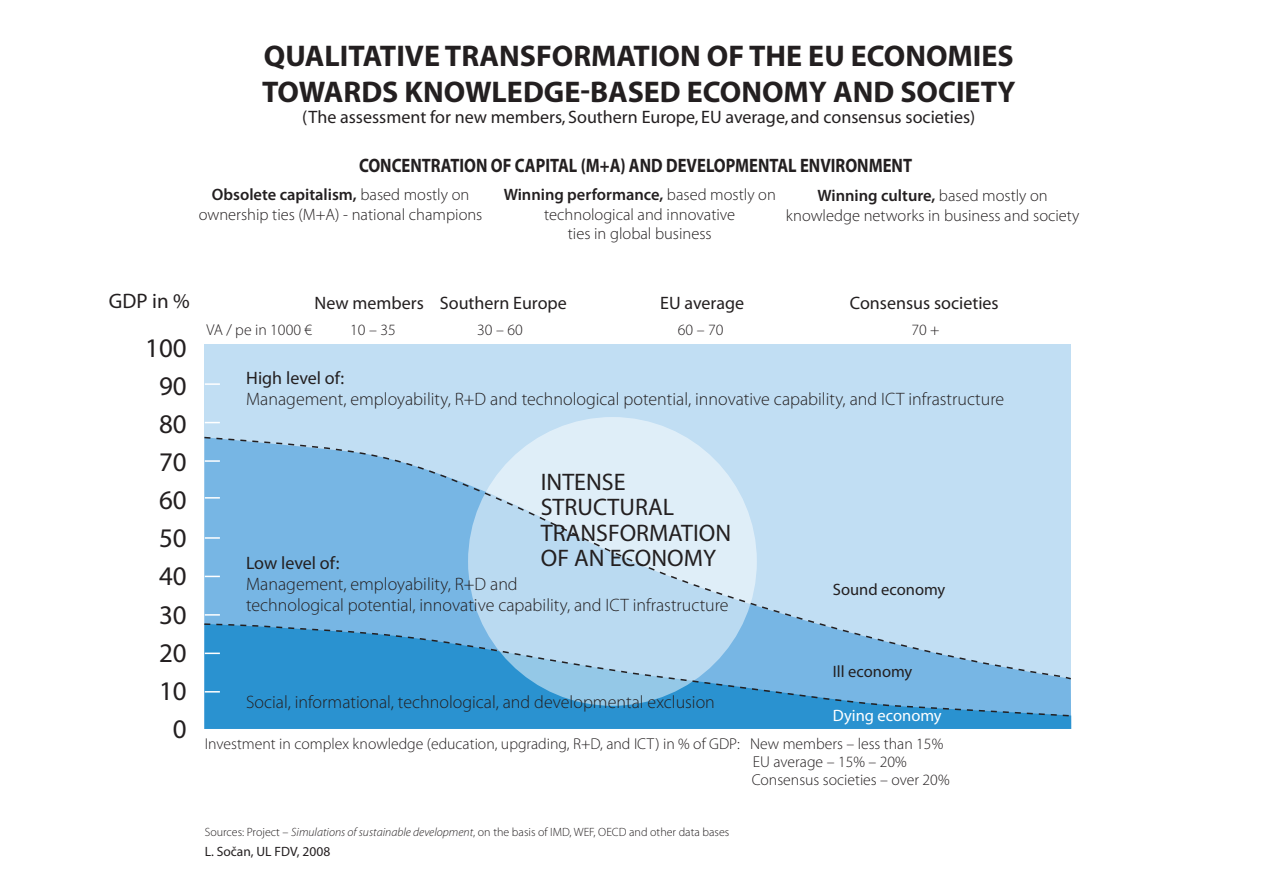
<style>
.page{position:relative;width:1263px;height:893px;background:#fff}
.page>*{position:absolute;margin:0;border:0;box-sizing:border-box;transform-origin:0 0}
.t1{font:700 30px/36px "Myriad Pro";color:#231f20}
.t2{font:27px/38.1px "Myriad Pro";color:#231f20;text-align:right}
.t3{font:24px/25.5px "Myriad Pro";color:#231f20}
.t4{font:21px "Myriad Pro";color:#231f20}
.t5{font:700 19.5px "Myriad Pro";color:#231f20;scale:.85 1}
.t6{font:300 18px/21px "Myriad Pro";color:#231f20}
.t7{font:18px "Myriad";color:#231f20}
.t8{font:18px "Myriad Pro";color:#231f20}
.t9{font:300 16.5px/19.5px "Myriad Pro";color:#231f20;text-align:center}
.t10{font:16.5px "Myriad Pro";color:#231f20}
.t11{font:16.5px "Myriad Pro";color:#fff}
.t12{font:300 15.75px/18px "Myriad Pro";color:#231f20}
.t13{font:13.5px "Myriad Pro";color:#231f20}
.t14{font:300 12px "Myriad Pro";color:#231f20}
.s1{font-weight:600}
.s2{font-style:italic}
</style>
<div class="page">
<div style="left:204px;top:344px;width:867px;height:385px;background:#c1def3"></div>
<div style="left:204px;top:717px;width:867px;height:12px;background:#2a92d0"></div>
<div style="left:468px;top:417px;width:289px;height:289px;background:#dfeef8;border-radius:50%"></div>
<svg style="left:205px;top:383px;width:15px;height:2px"></svg>
<svg style="left:205px;top:422px;width:15px;height:1px"></svg>
<svg style="left:204px;top:680px;width:868px;height:37px;background:#479ed5"></svg>
<svg style="left:204px;top:436px;width:867px;height:244px"></svg>
<h1 class="t1" style="left:262px;top:37px;width:755px">QUALITATIVE TRANSFORMATION OF THE EU ECONOMIES<br>TOWARDS KNOWLEDGE-BASED ECONOMY AND SOCIETY</h1>
<p class="t7" style="left:302px;top:108px;width:675px">(The assessment for new members, Southern Europe, EU average, and consensus societies)</p>
<p class="t5" style="left:359px;top:153px;width:652px">CONCENTRATION OF CAPITAL (M+A) AND DEVELOPMENTAL ENVIRONMENT</p>
<p class="t9" style="left:199px;top:185px;width:285px"><span class="s1">Obsolete capitalism,</span> based mostly on ownership ties (M+A) - national champions</p>
<p class="t9" style="left:504px;top:185px;width:274px"><span class="s1">Winning performance,</span> based mostly on technological and innovative<br>ties in global business</p>
<p class="t9" style="left:786px;top:186px;width:295px"><span class="s1">Winning culture,</span> based mostly on knowledge networks in business and society</p>
<p class="t4" style="left:109px;top:288px;width:82px">GDP in %</p>
<h2 class="t2" style="left:145px;top:328px;width:43px">100<br>90<br>80<br>70<br>60<br>50<br>40<br>30<br>20<br>10<br>0</h2>
<p class="t8" style="left:315px;top:292px;width:254px">New members Southern Europe</p>
<p class="t8" style="left:660px;top:292px;width:85px">EU average</p>
<p class="t8" style="left:850px;top:292px;width:150px">Consensus societies</p>
<p class="t12" style="left:207px;top:320px;width:107px">VA / pe in 1000 €</p>
<p class="t12" style="left:350px;top:320px;width:47px">10 – 35</p>
<p class="t12" style="left:477px;top:320px;width:47px">30 – 60</p>
<p class="t12" style="left:678px;top:320px;width:47px">60 – 70</p>
<p class="t12" style="left:911px;top:320px;width:30px">70 +</p>
<p class="t8" style="left:246px;top:367px;width:100px">High level of:</p>
<p class="t6" style="left:246px;top:389px;width:760px">Management, employability, R+D and technological potential, innovative capability, and ICT infrastructure</p>
<h3 class="t3" style="left:541px;top:469px;width:192px">INTENSE<br>STRUCTURAL<br>TRANSFORMATION</h3>
<p class="t8" style="left:246px;top:552px;width:95px">Low level of:</p>
<h3 class="t3" style="left:541px;top:545px;width:177px">OF AN ECONOMY</h3>
<p class="t6" style="left:246px;top:573px;width:484px">Management, employability, R+D and<br>technological potential, innovative capability, and ICT infrastructure</p>
<p class="t10" style="left:833px;top:579px;width:114px">Sound economy</p>
<p class="t10" style="left:833px;top:661px;width:81px">Ill economy</p>
<p class="t11" style="left:833px;top:706px;width:110px">Dying economy</p>
<p class="t6" style="left:246px;top:692px;width:470px">Social, informational, technological, and developmental exclusion</p>
<p class="t12" style="left:752px;top:734px;width:199px;text-indent:-547px">Investment in complex knowledge (education, upgrading, R+D, and ICT) in % of GDP: New members – less than 15%<br>EU average – 15% – 20%<br>Consensus societies – over 20%</p>
<p class="t14" style="left:205px;top:824px;width:526px">Sources: Project – <span class="s2">Simulations of sustainable development</span>, on the basis of IMD, WEF, OECD and other data bases</p>
<p class="t13" style="left:205px;top:843px;width:127px">L. Sočan, UL FDV, 2008</p>
</div>
